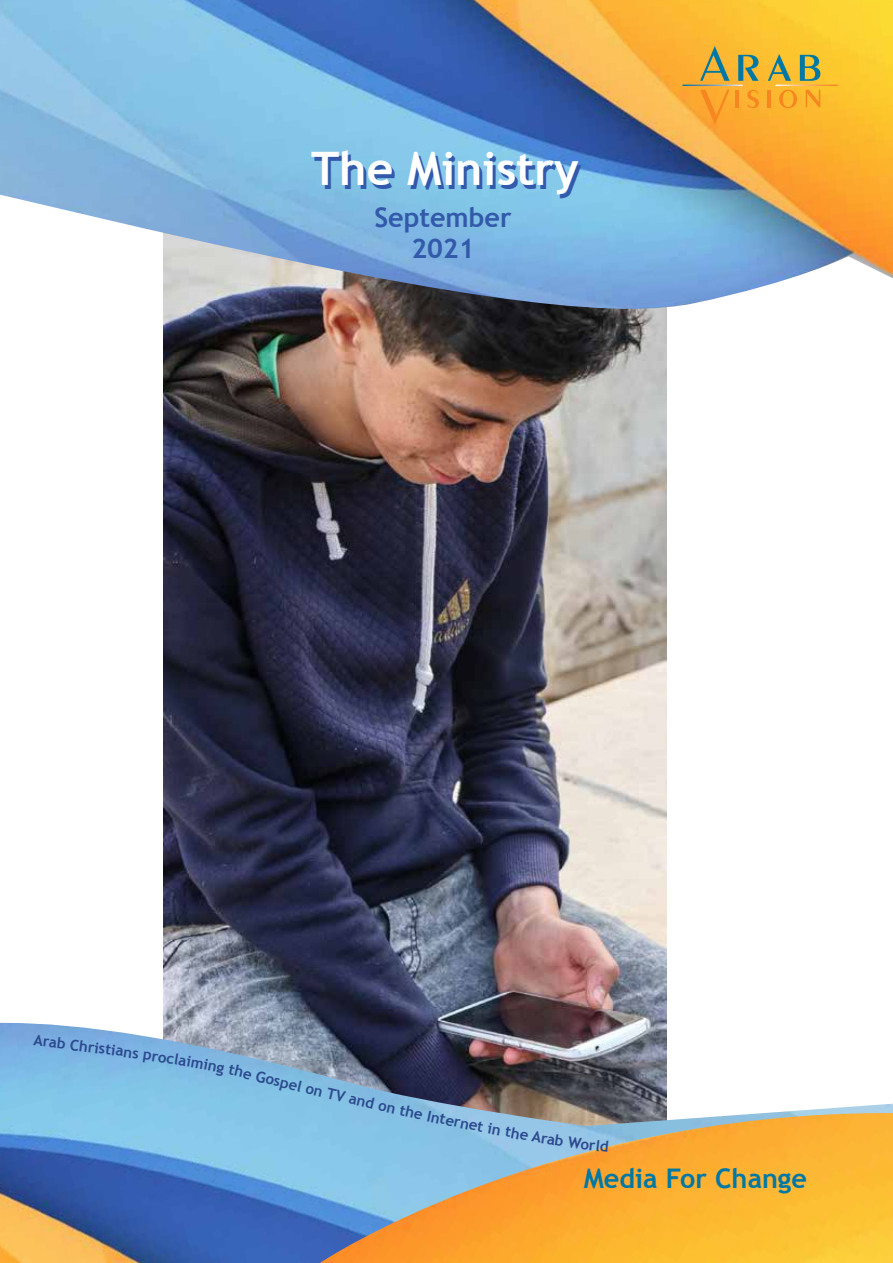
<style>
.page{position:relative;width:893px;height:1263px;background:#fff}
.page>*{position:absolute;margin:0;border:0;box-sizing:border-box;transform-origin:0 0}
.t1{font:700 46.2px "Trebuchet MS";color:#fff}
.t2{font:700 27px "Trebuchet MS";color:#0078a3}
.t3{font:700 27px/31px "Trebuchet MS";color:#3359aa;text-align:center}
.t4{font:700 15px "Trebuchet MS";color:#2b4a8d}
</style>
<div class="page">
<img style="left:164px;top:317px;width:502px;height:706px">
<img style="left:0;top:0;width:893px;height:317px">
<img style="left:0;top:1023px;width:893px;height:240px">
<svg style="left:682px;top:46px;width:77px;height:79px;background:#e2a83d"></svg>
<hr style="left:767px;top:90px;width:4px;height:17px;background:#f6861f">
<svg style="left:768px;top:54px;width:70px;height:54px;background:#dbb23e"></svg>
<img style="left:320px;top:1113px;width:573px;height:150px">
<svg style="left:33px;top:1034px;width:11px;height:12px"></svg>
<svg style="left:186px;top:1055px;width:49px;height:21px"></svg>
<svg style="left:541px;top:1134px;width:67px;height:18px"></svg>
<h1 class="t1" style="left:311px;top:140px;width:269px">The Ministry</h1>
<h2 class="t3" style="left:374px;top:202px;width:139px">September<br>2021</h2>
<p class="t4" style="left:44px;top:1032px;width:64px;rotate:7deg">rab Chris</p>
<p class="t4" style="left:107px;top:1039px;width:48px;rotate:8deg">tians p</p>
<p class="t4" style="left:154px;top:1046px;width:36px;rotate:9deg">rocla</p>
<p class="t4" style="left:237px;top:1061px;width:70px;rotate:14deg">he Gospel</p>
<p class="t4" style="left:308px;top:1079px;width:94px;rotate:13deg">on TV and on</p>
<p class="t4" style="left:402px;top:1100px;width:63px;rotate:12deg">the Inter</p>
<p class="t4" style="left:462px;top:1113px;width:43px;rotate:11deg">net in</p>
<p class="t4" style="left:507px;top:1122px;width:38px;rotate:10deg">the A</p>
<h2 class="t2" style="left:584px;top:1162px;width:225px">Media For Change</h2>
</div>
